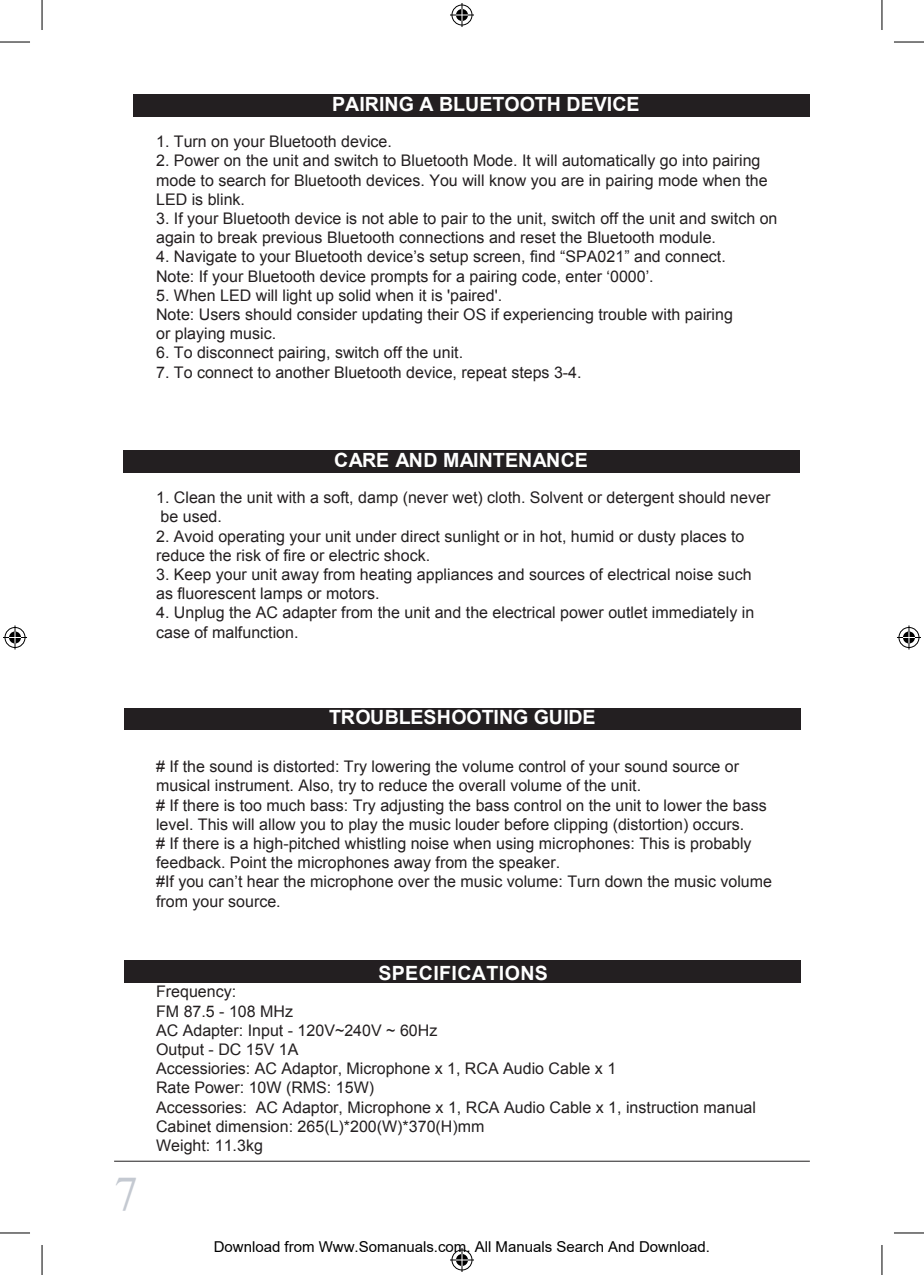
<style>
.page{position:relative;width:924px;height:1275px;background:#fff}
.page>*{position:absolute;margin:0;border:0;box-sizing:border-box;transform-origin:0 0}
.t1{font:48px "Times New Roman";color:#c4c9d1}
.t2{font:700 19.6px "Arial";color:#fff}
.t3{font:700 19.6px "Arial";letter-spacing:.02em;color:#fff}
.t4{font:16px/19.2px "Arial";color:#231f20}
.t5{font:15px "Arial";color:#000}
</style>
<div class="page">
<div style="left:123px;top:450px;width:676px;height:23px;background:#231f21"></div>
<div style="left:124px;top:960px;width:676px;height:23px;background:#231f21"></div>
<div style="left:124px;top:707px;width:676px;height:22px;background:#231f21"></div>
<hr style="left:114px;top:1160px;width:695px;height:1px;background:#201d1e">
<hr style="left:0;top:42px;width:30px;height:1px;background:#000">
<hr style="left:893px;top:42px;width:30px;height:1px;background:#000">
<hr style="left:0;top:1232px;width:30px;height:1px;background:#000">
<hr style="left:893px;top:1232px;width:30px;height:1px;background:#000">
<hr style="left:42px;top:0;width:1px;height:30px;background:#000">
<hr style="left:42px;top:1245px;width:1px;height:30px;background:#000">
<hr style="left:881px;top:0;width:1px;height:30px;background:#000">
<hr style="left:881px;top:1245px;width:1px;height:30px;background:#000">
<svg style="left:450px;top:3px;width:24px;height:24px"></svg>
<svg style="left:450px;top:1248px;width:24px;height:24px"></svg>
<svg style="left:3px;top:625px;width:24px;height:24px"></svg>
<svg style="left:897px;top:625px;width:23px;height:24px"></svg>
<div style="left:133px;top:94px;width:676px;height:23px;background:#231f21"></div>
<p class="t2" style="left:332px;top:91px;width:309px">PAIRING A BLUETOOTH DEVICE</p>
<p class="t4" style="left:156px;top:132px;width:237px">1. Turn on your Bluetooth device.</p>
<p class="t4" style="left:156px;top:151px;width:612px">2. Power on the unit and switch to Bluetooth Mode. It will automatically go into pairing mode to search for Bluetooth devices. You will know you are in pairing mode when the<br>LED is blink.</p>
<p class="t4" style="left:156px;top:209px;width:622px">3. If your Bluetooth device is not able to pair to the unit, switch off the unit and switch on again to break previous Bluetooth connections and reset the Bluetooth module.</p>
<p class="t4" style="left:156px;top:247px;width:571px">4. Navigate to your Bluetooth device’s setup screen, find “SPA021” and connect.<br>Note: If your Bluetooth device prompts for a pairing code, enter ‘0000’.</p>
<p class="t4" style="left:156px;top:286px;width:578px">5. When LED will light up solid when it is 'paired'.<br>Note: Users should consider updating their OS if experiencing trouble with pairing or playing music.</p>
<p class="t4" style="left:156px;top:343px;width:308px">6. To disconnect pairing, switch off the unit.</p>
<p class="t4" style="left:156px;top:362px;width:427px">7. To connect to another Bluetooth device, repeat steps 3-4.</p>
<p class="t2" style="left:334px;top:447px;width:255px">CARE AND MAINTENANCE</p>
<p class="t4" style="left:156px;top:488px;width:615px">1. Clean the unit with a soft, damp (never wet) cloth. Solvent or detergent should never be used.</p>
<p class="t4" style="left:156px;top:526px;width:589px">2. Avoid operating your unit under direct sunlight or in hot, humid or dusty places to reduce the risk of fire or electric shock.</p>
<p class="t4" style="left:156px;top:565px;width:596px">3. Keep your unit away from heating appliances and sources of electrical noise such as fluorescent lamps or motors.</p>
<p class="t4" style="left:156px;top:603px;width:599px">4. Unplug the AC adapter from the unit and the electrical power outlet immediately in case of malfunction.</p>
<p class="t2" style="left:329px;top:704px;width:268px">TROUBLESHOOTING GUIDE</p>
<p class="t4" style="left:156px;top:757px;width:617px"># If the sound is distorted: Try lowering the volume control of your sound source or musical instrument. Also, try to reduce the overall volume of the unit.<br># If there is too much bass: Try adjusting the bass control on the unit to lower the bass level. This will allow you to play the music louder before clipping (distortion) occurs.<br># If there is a high-pitched whistling noise when using microphones: This is probably feedback. Point the microphones away from the speaker.<br>#If you can’t hear the microphone over the music volume: Turn down the music volume from your source.</p>
<h1 class="t1" style="left:114px;top:1161px;width:25px">7</h1>
<p class="t3" style="left:378px;top:959px;width:171px">SPECIFICATIONS</p>
<p class="t4" style="left:156px;top:982px;width:601px">Frequency:<br>FM 87.5 - 108 MHz<br>AC Adapter: Input - 120V~240V ~ 60Hz<br>Output - DC 15V 1A<br>Accessiories: AC Adaptor, Microphone x 1, RCA Audio Cable x 1<br>Rate Power: 10W (RMS: 15W)<br>Accessories: AC Adaptor, Microphone x 1, RCA Audio Cable x 1, instruction manual Cabinet dimension: 265(L)*200(W)*370(H)mm<br>Weight: 11.3kg</p>
<p class="t5" style="left:214px;top:1238px;width:497px">Download from Www.Somanuals.com. All Manuals Search And Download.</p>
</div>
